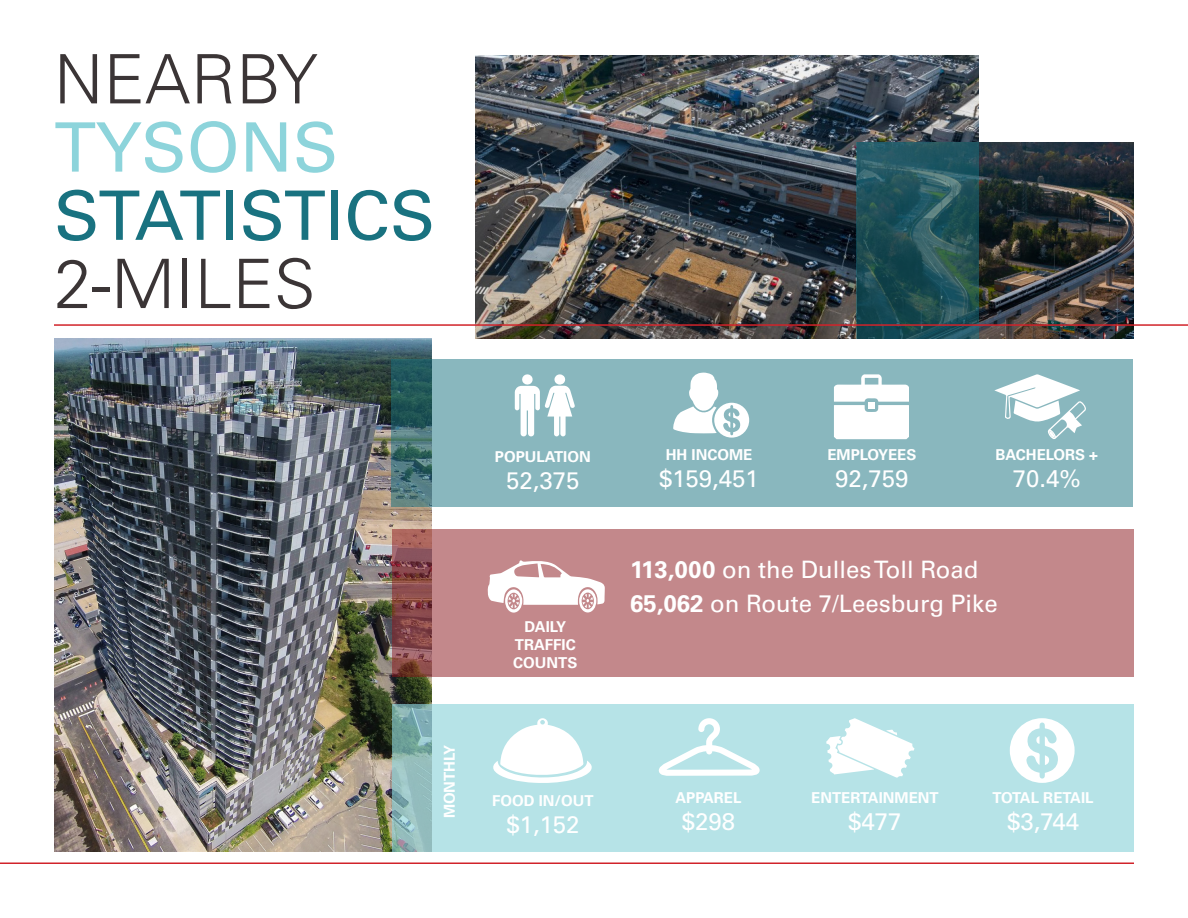
<style>
.page{position:relative;width:1188px;height:918px;background:#fff}
.page>*{position:absolute;margin:0;border:0;box-sizing:border-box;transform-origin:0 0}
.t1{font:300 68.25px "Univers LT Std";color:#3b3536}
.t2{font:68.25px "Univers LT Std";color:#197280}
.t3{font:68.25px "Univers LT Std";color:#8dd4db}
.t4{font:24px "Univers LT Std";color:#fff}
.t5{font:700 15px "Univers LT Std";color:#fff}
.s1{font-weight:700}
</style>
<div class="page">
<img style="left:475px;top:56px;width:503px;height:282px">
<img style="left:979px;top:143px;width:155px;height:195px">
<svg style="left:857px;top:142px;width:122px;height:196px"></svg>
<hr style="left:0;top:862px;width:1134px;height:2px;background:#d1232a">
<img style="left:54px;top:338px;width:378px;height:513px">
<hr style="left:54px;top:324px;width:1134px;height:2px;background:#d1232a">
<div style="left:391px;top:359px;width:742px;height:148px;background:#89b7be"></div>
<div style="left:392px;top:529px;width:742px;height:148px;background:#c3888b"></div>
<div style="left:392px;top:704px;width:742px;height:147px;background:#b6e3e7"></div>
<svg style="left:515px;top:374px;width:60px;height:62px"></svg>
<svg style="left:834px;top:374px;width:75px;height:65px"></svg>
<div style="left:868px;top:402px;width:7px;height:6px;background:#fff"></div>
<svg style="left:488px;top:560px;width:117px;height:53px"></svg>
<svg style="left:493px;top:718px;width:99px;height:65px"></svg>
<svg style="left:826px;top:718px;width:89px;height:60px"></svg>
<svg style="left:658px;top:718px;width:103px;height:58px"></svg>
<svg style="left:673px;top:373px;width:76px;height:65px"></svg>
<svg style="left:994px;top:374px;width:92px;height:65px"></svg>
<svg style="left:1010px;top:718px;width:65px;height:65px"></svg>
<p class="t1" style="left:54px;top:38px;width:266px">NEARBY</p>
<p class="t3" style="left:54px;top:107px;width:286px">TYSONS</p>
<p class="t2" style="left:54px;top:175px;width:383px">STATISTICS</p>
<p class="t1" style="left:54px;top:243px;width:263px">2-MILES</p>
<p class="t5" style="left:441px;top:818px;width:75px;rotate:-90deg">MONTHLY</p>
<p class="t5" style="left:495px;top:448px;width:97px">POPULATION</p>
<p class="t4" style="left:506px;top:466px;width:75px">52,375</p>
<p class="t5" style="left:525px;top:618px;width:43px">DAILY</p>
<p class="t5" style="left:515px;top:636px;width:62px">TRAFFIC</p>
<p class="t5" style="left:513px;top:654px;width:66px">COUNTS</p>
<p class="t5" style="left:666px;top:446px;width:88px">HH INCOME</p>
<p class="t4" style="left:659px;top:465px;width:101px">$159,451</p>
<p class="t5" style="left:827px;top:446px;width:90px">EMPLOYEES</p>
<p class="t4" style="left:835px;top:465px;width:75px">92,759</p>
<p class="t5" style="left:995px;top:446px;width:104px">BACHELORS +</p>
<p class="t4" style="left:1013px;top:465px;width:70px">70.4%</p>
<p class="t4" style="left:630px;top:555px;width:350px"><span class="s1">113,000</span> on the Dulles Toll Road</p>
<p class="t4" style="left:630px;top:590px;width:369px"><span class="s1">65,062</span> on Route 7/Leesburg Pike</p>
<p class="t5" style="left:492px;top:792px;width:103px">FOOD IN/OUT</p>
<p class="t4" style="left:506px;top:810px;width:75px">$1,152</p>
<p class="t5" style="left:675px;top:789px;width:68px">APPAREL</p>
<p class="t4" style="left:682px;top:807px;width:55px">$298</p>
<p class="t5" style="left:811px;top:789px;width:129px">ENTERTAINMENT</p>
<p class="t4" style="left:848px;top:807px;width:55px">$477</p>
<p class="t5" style="left:993px;top:789px;width:102px">TOTAL RETAIL</p>
<p class="t4" style="left:1007px;top:807px;width:74px">$3,744</p>
</div>
